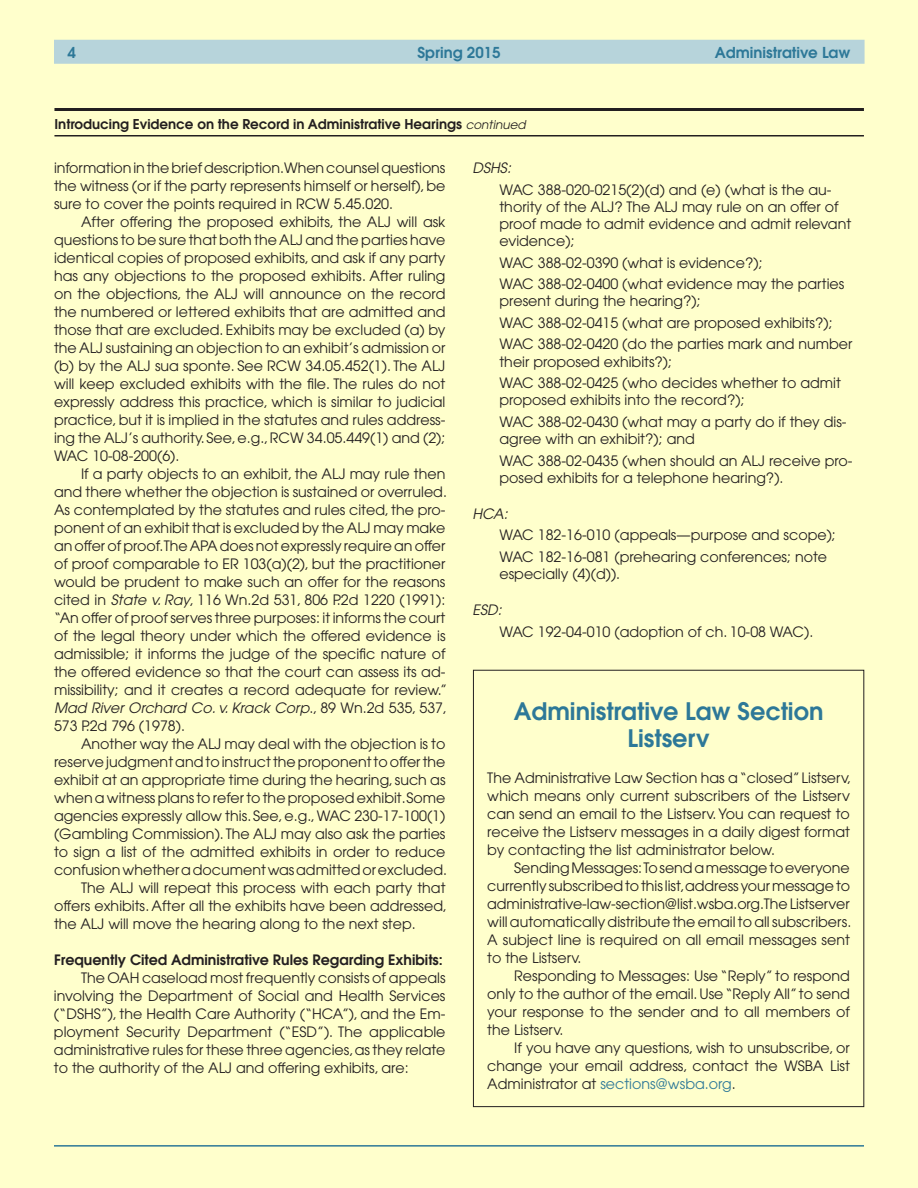
<style>
.page{position:relative;width:918px;height:1188px;background:#ffc}
.page>*{position:absolute;margin:0;border:0;box-sizing:border-box;transform-origin:0 0}
.titlenotoc{font:600 24px/27px "Avant Garde";color:#2d7898;text-align:center}
.t1{font:600 15px "Avant Garde";color:#2d7898}
.body{font:14.25px/18px "Avant Garde";color:#231f20;text-align:justify}
.item1{font:14.25px/17.1px "Avant Garde";color:#231f20}
.bodywspnoind{font:14.25px/18px "Avant Garde";color:#231f20;text-align:justify}
.sub{font:600 14.25px "Avant Garde";color:#231f20}
.sub2{font:italic 14.25px "Avant Garde";color:#231f20}
.continued_from{font:600 13.5px "Avant Garde";color:#231f20}
.s1{font-weight:400;font-style:italic;font-size:12px}
.s2{font-style:italic}
.s3{color:#2d7898}
</style>
<div class="page">
<div style="left:54px;top:40px;width:811px;height:24px;background:#b7d4db"></div>
<hr style="left:54px;top:1145px;width:810px;height:2px;background:#2d7898">
<hr style="left:54px;top:108px;width:810px;height:3px;background:#231f20">
<hr style="left:54px;top:135px;width:810px;height:1px;background:#231f20">
<p class="t1" style="left:68px;top:43px;width:10px">4</p>
<p class="t1" style="left:417px;top:43px;width:85px">Spring 2015</p>
<p class="t1" style="left:715px;top:43px;width:137px">Administrative Law</p>
<p class="continued_from" style="left:54px;top:115px;width:473px">Introducing Evidence on the Record in Administrative Hearings <span class="s1">continued</span></p>
<p class="body" style="left:54px;top:159px;width:393px">information in the brief description.When counsel questions the witness (or if the party represents himself or herself), be sure to cover the points required in RCW 5.45.020.</p>
<p class="body" style="left:54px;top:213px;width:393px;text-indent:27px">After offering the proposed exhibits, the ALJ will ask questions to be sure that both the ALJ and the parties have identical copies of proposed exhibits, and ask if any party has any objections to the proposed exhibits. After ruling on the objections, the ALJ will announce on the record the numbered or lettered exhibits that are admitted and those that are excluded. Exhibits may be excluded (a) by the ALJ sustaining an objection to an exhibit’s admission or (b) by the ALJ sua sponte. See RCW 34.05.452(1). The ALJ will keep excluded exhibits with the file. The rules do not expressly address this practice, which is similar to judicial practice, but it is implied in the statutes and rules address&shy;ing the ALJ’s authority. See, e.g., RCW 34.05.449(1) and (2); WAC 10-08-200(6).</p>
<p class="body" style="left:54px;top:465px;width:395px;text-indent:27px">If a party objects to an exhibit, the ALJ may rule then and there whether the objection is sustained or overruled.<br>As contemplated by the statutes and rules cited, the pro&shy;ponent of an exhibit that is excluded by the ALJ may make an offer of proof.The APA does not expressly require an offer of proof comparable to ER 103(a)(2), but the practitioner would be prudent to make such an offer for the reasons cited in <span class="s2">State v. Ray</span>, 116 Wn.2d 531, 806 P.2d 1220 (1991): “An offer of proof serves three purposes: it informs the court of the legal theory under which the offered evidence is admissible; it informs the judge of the specific nature of the offered evidence so that the court can assess its ad&shy;missibility; and it creates a record adequate for review.” <span class="s2">Mad River Orchard Co. v. Krack Corp</span>., 89 Wn.2d 535, 537, 573 P.2d 796 (1978).</p>
<p class="body" style="left:54px;top:735px;width:395px;text-align:left;text-indent:27px">Another way the ALJ may deal with the objection is to reserve judgment and to instruct the proponent to offer the exhibit at an appropriate time during the hearing, such as when a witness plans to refer to the proposed exhibit.Some agencies expressly allow this. See, e.g., WAC 230-17-100(1) (Gambling Commission). The ALJ may also ask the parties to sign a list of the admitted exhibits in order to reduce confusion whether a document was admitted or excluded.</p>
<p class="body" style="left:54px;top:879px;width:395px;text-indent:27px">The ALJ will repeat this process with each party that offers exhibits. After all the exhibits have been addressed, the ALJ will move the hearing along to the next step.</p>
<p class="sub" style="left:54px;top:951px;width:390px">Frequently Cited Administrative Rules Regarding Exhibits:</p>
<p class="body" style="left:54px;top:969px;width:393px;text-indent:27px">The OAH caseload most frequently consists of appeals involving the Department of Social and Health Services (“DSHS”), the Health Care Authority (“HCA”), and the Em&shy;ployment Security Department (“ESD”). The applicable administrative rules for these three agencies, as they relate to the authority of the ALJ and offering exhibits, are:</p>
<p class="sub2" style="left:472px;top:159px;width:40px">DSHS:</p>
<p class="item1" style="left:499px;top:181px;width:353px">WAC 388-020-0215(2)(d) and (e) (what is the au&shy;thority of the ALJ? The ALJ may rule on an offer of proof made to admit evidence and admit relevant evidence);</p>
<p class="item1" style="left:499px;top:254px;width:265px">WAC 388-02-0390 (what is evidence?);</p>
<p class="item1" style="left:499px;top:275px;width:346px">WAC 388-02-0400 (what evidence may the parties present during the hearing?);</p>
<p class="item1" style="left:499px;top:314px;width:335px">WAC 388-02-0415 (what are proposed exhibits?);</p>
<p class="item1" style="left:499px;top:336px;width:354px">WAC 388-02-0420 (do the parties mark and number their proposed exhibits?);</p>
<p class="item1" style="left:499px;top:374px;width:343px">WAC 388-02-0425 (who decides whether to admit proposed exhibits into the record?);</p>
<p class="item1" style="left:499px;top:413px;width:349px">WAC 388-02-0430 (what may a party do if they dis&shy;agree with an exhibit?); and</p>
<p class="item1" style="left:499px;top:452px;width:354px">WAC 388-02-0435 (when should an ALJ receive pro&shy;posed exhibits for a telephone hearing?).</p>
<p class="sub2" style="left:472px;top:505px;width:37px">HCA:</p>
<p class="item1" style="left:499px;top:527px;width:338px">WAC 182-16-010 (appeals—purpose and scope);</p>
<p class="item1" style="left:499px;top:548px;width:329px">WAC 182-16-081 (prehearing conferences; note especially (4)(d)).</p>
<p class="sub2" style="left:472px;top:601px;width:31px">ESD:</p>
<p class="item1" style="left:499px;top:623px;width:315px">WAC 192-04-010 (adoption of ch. 10-08 WAC).</p>
<p class="titlenotoc" style="left:514px;top:697px;width:311px">Administrative Law Section<br>Listserv</p>
<p class="bodywspnoind" style="left:487px;top:768px;width:366px">The Administrative Law Section has a “closed” Listserv, which means only current subscribers of the Listserv can send an email to the Listserv. You can request to receive the Listserv messages in a daily digest format by contacting the list administrator below.</p>
<p class="body" style="left:487px;top:858px;width:366px;text-align:left;text-indent:27px">Sending Messages: To send a message to everyone currently subscribed to this list,address your message to administrative-law-section@list.wsba.org.The Listserver will automatically distribute the email to all subscribers.<br>A subject line is required on all email messages sent to the Listserv.</p>
<p class="body" style="left:487px;top:966px;width:364px;text-indent:27px">Responding to Messages: Use “Reply” to respond only to the author of the email. Use “Reply All” to send your response to the sender and to all members of the Listserv.</p>
<p class="body" style="left:487px;top:1038px;width:364px;text-indent:27px">If you have any questions, wish to unsubscribe, or change your email address, contact the WSBA List Administrator at <span class="s3">sections@wsba.org</span>.</p>
</div>
